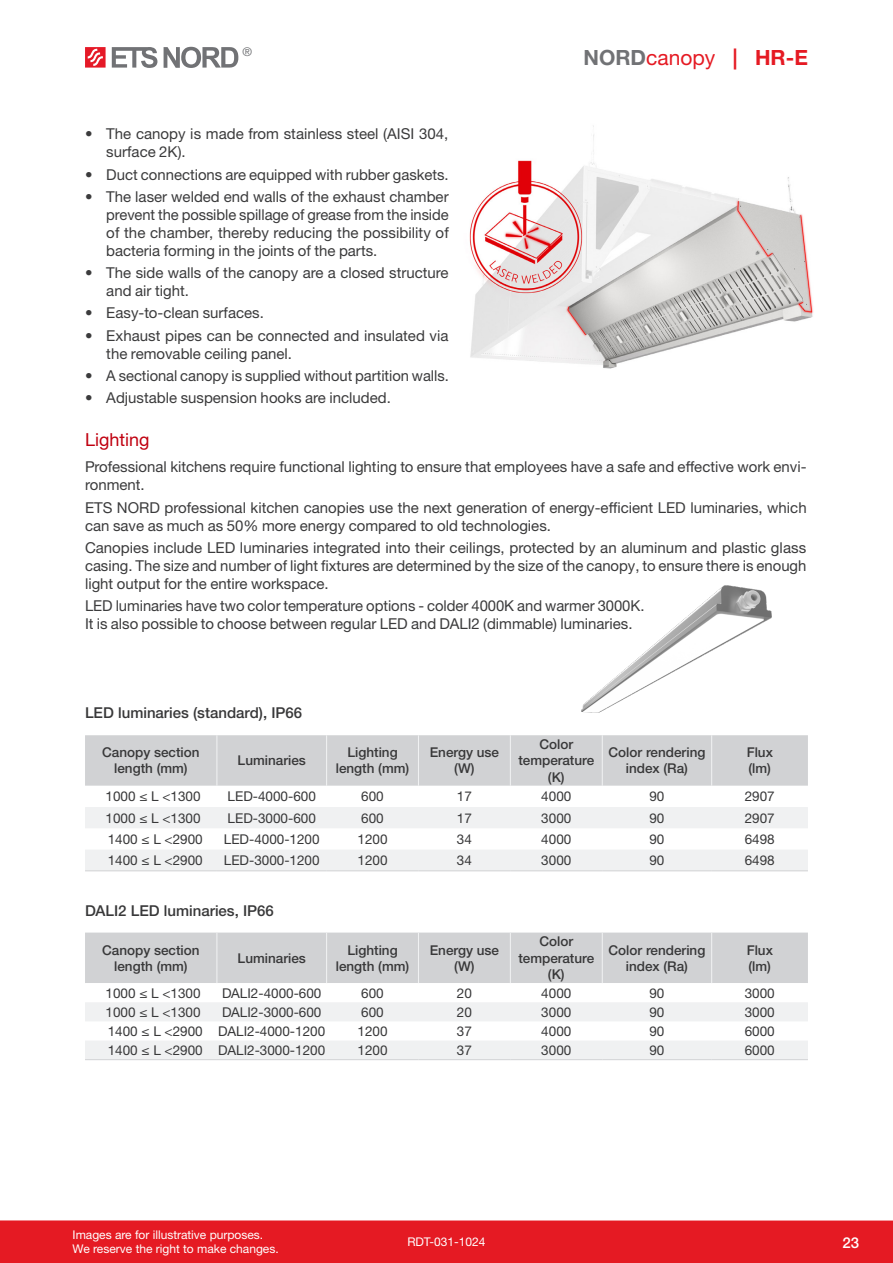
<style>
.page{position:relative;width:893px;height:1263px;background:#fff}
.page>*{position:absolute;margin:0;border:0;box-sizing:border-box;transform-origin:0 0}
.t1{font:21px "Helvetica Neue LTW1 G";color:#e51a23}
.Pealkiri{font:18px "Helvetica Neue LTW1 G";color:#c00010}
.Tekst{font:15px/18px "Helvetica Neue LTW1 G";color:#3b3b3c}
.Näidis{font:500 15px "Helvetica Neue LTW1 G";color:#383839}
.t2{font:500 15px "Helvetica Neue LTW1 G";color:#fff}
.Tabeltekst{font:13.5px "Helvetica Neue LTW1 G";color:#383839}
.Tabeli_päis{font:500 13.5px/16.2px "Helvetica Neue LTW1 G";color:#383839;text-align:center}
.t3{font:12px/14.4px "Helvetica Neue LTW1 G";color:#fff}
.t4{font:12px "Helvetica Neue LTW1 G";color:#717275}
.s1{font-weight:700;color:#717275}
.s2{font-weight:700}
</style>
<div class="page">
<div style="left:0;top:1220px;width:893px;height:43px;background:#e51a23"></div>
<svg style="left:85px;top:47px;width:21px;height:21px"></svg>
<svg style="left:112px;top:47px;width:45px;height:21px"></svg>
<svg style="left:164px;top:47px;width:74px;height:21px"></svg>
<img style="left:469px;top:126px;width:345px;height:243px">
<div style="left:85px;top:735px;width:723px;height:51px;background:#d1d2d4"></div>
<svg style="left:85px;top:807px;width:723px;height:63px;fill:#f0f1f2"></svg>
<hr style="left:85px;top:870px;width:132px;height:1px;background:#d1d2d4">
<hr style="left:217px;top:870px;width:110px;height:1px;background:#d1d2d4">
<hr style="left:327px;top:870px;width:91px;height:1px;background:#d1d2d4">
<hr style="left:418px;top:870px;width:92px;height:1px;background:#d1d2d4">
<hr style="left:510px;top:870px;width:92px;height:1px;background:#d1d2d4">
<hr style="left:602px;top:870px;width:110px;height:1px;background:#d1d2d4">
<hr style="left:712px;top:870px;width:96px;height:1px;background:#d1d2d4">
<hr style="left:216px;top:735px;width:1px;height:51px;background:#f0f1f2">
<hr style="left:326px;top:735px;width:1px;height:51px;background:#f0f1f2">
<hr style="left:418px;top:735px;width:1px;height:51px;background:#f0f1f2">
<hr style="left:510px;top:735px;width:1px;height:51px;background:#f0f1f2">
<hr style="left:602px;top:735px;width:1px;height:51px;background:#f0f1f2">
<hr style="left:711px;top:735px;width:1px;height:51px;background:#f0f1f2">
<svg style="left:85px;top:932px;width:723px;height:127px"></svg>
<hr style="left:85px;top:1059px;width:132px;height:1px;background:#d1d2d4">
<hr style="left:217px;top:1059px;width:110px;height:1px;background:#d1d2d4">
<hr style="left:327px;top:1059px;width:91px;height:1px;background:#d1d2d4">
<hr style="left:418px;top:1059px;width:92px;height:1px;background:#d1d2d4">
<hr style="left:510px;top:1059px;width:92px;height:1px;background:#d1d2d4">
<hr style="left:602px;top:1059px;width:110px;height:1px;background:#d1d2d4">
<hr style="left:712px;top:1059px;width:96px;height:1px;background:#d1d2d4">
<hr style="left:216px;top:932px;width:1px;height:51px;background:#f0f1f2">
<hr style="left:326px;top:932px;width:1px;height:51px;background:#f0f1f2">
<hr style="left:418px;top:932px;width:1px;height:51px;background:#f0f1f2">
<hr style="left:510px;top:932px;width:1px;height:51px;background:#f0f1f2">
<hr style="left:602px;top:932px;width:1px;height:51px;background:#f0f1f2">
<hr style="left:711px;top:932px;width:1px;height:51px;background:#f0f1f2">
<img style="left:561px;top:585px;width:247px;height:153px">
<p class="t4" style="left:242px;top:44px;width:11px">®</p>
<p class="t1" style="left:583px;top:44px;width:226px"><span class="s1">NORD</span>canopy <span class="s2">| HR-E</span></p>
<p class="Tekst" style="left:106px;top:125px;width:344px;text-indent:-21px">• The canopy is made from stainless steel (AISI 304, surface 2K).</p>
<p class="Tekst" style="left:85px;top:165px;width:365px">• Duct connections are equipped with rubber gaskets.</p>
<p class="Tekst" style="left:106px;top:187px;width:344px;text-align:justify;text-indent:-21px">• The laser welded end walls of the exhaust chamber prevent the possible spillage of grease from the inside of the chamber, thereby reducing the possibility of bacteria forming in the joints of the parts.</p>
<p class="Tekst" style="left:106px;top:264px;width:344px;text-indent:-21px">• The side walls of the canopy are a closed structure and air tight.</p>
<p class="Tekst" style="left:85px;top:304px;width:180px">• Easy-to-clean surfaces.</p>
<p class="Tekst" style="left:106px;top:326px;width:344px;text-indent:-21px">• Exhaust pipes can be connected and insulated via the removable ceiling panel.</p>
<p class="Tekst" style="left:85px;top:366px;width:365px">• A sectional canopy is supplied without partition walls.</p>
<p class="Tekst" style="left:85px;top:389px;width:307px">• Adjustable suspension hooks are included.</p>
<p class="Pealkiri" style="left:85px;top:428px;width:66px">Lighting</p>
<p class="Tekst" style="left:85px;top:458px;width:723px">Professional kitchens require functional lighting to ensure that employees have a safe and effective work envi&shy;ronment.</p>
<p class="Tekst" style="left:85px;top:498px;width:723px">ETS NORD professional kitchen canopies use the next generation of energy-efficient LED luminaries, which can save as much as 50% more energy compared to old technologies.</p>
<p class="Tekst" style="left:85px;top:538px;width:723px;text-align:justify">Canopies include LED luminaries integrated into their ceilings, protected by an aluminum and plastic glass casing. The size and number of light fixtures are determined by the size of the canopy, to ensure there is enough light output for the entire workspace.</p>
<p class="Tekst" style="left:85px;top:597px;width:561px">LED luminaries have two color temperature options - colder 4000K and warmer 3000K.<br>It is also possible to choose between regular LED and DALI2 (dimmable) luminaries.</p>
<p class="Näidis" style="left:85px;top:704px;width:219px">LED luminaries (standard), IP66</p>
<p class="Tabeli_päis" style="left:102px;top:744px;width:99px">Canopy section length (mm)</p>
<p class="Tabeli_päis" style="left:238px;top:752px;width:70px">Luminaries</p>
<p class="Tabeli_päis" style="left:336px;top:744px;width:75px">Lighting length (mm)</p>
<p class="Tabeli_päis" style="left:430px;top:744px;width:71px">Energy use (W)</p>
<p class="Tabeli_päis" style="left:539px;top:736px;width:35px">Color</p>
<p class="Tabeli_päis" style="left:518px;top:752px;width:77px">temperature (K)</p>
<p class="Tabeli_päis" style="left:608px;top:744px;width:98px">Color rendering index (Ra)</p>
<p class="Tabeli_päis" style="left:747px;top:744px;width:28px">Flux</p>
<p class="Tabeli_päis" style="left:748px;top:760px;width:24px">(lm)</p>
<p class="Tabeltekst" style="left:106px;top:788px;width:97px">1000 ≤ L &lt;1300</p>
<p class="Tabeltekst" style="left:228px;top:788px;width:90px">LED-4000-600</p>
<p class="Tabeltekst" style="left:361px;top:788px;width:24px">600</p>
<p class="Tabeltekst" style="left:457px;top:788px;width:17px">17</p>
<p class="Tabeltekst" style="left:541px;top:788px;width:32px">4000</p>
<p class="Tabeltekst" style="left:649px;top:788px;width:17px">90</p>
<p class="Tabeltekst" style="left:745px;top:788px;width:32px">2907</p>
<p class="Tabeltekst" style="left:106px;top:809px;width:97px">1000 ≤ L &lt;1300</p>
<p class="Tabeltekst" style="left:228px;top:809px;width:90px">LED-3000-600</p>
<p class="Tabeltekst" style="left:361px;top:809px;width:24px">600</p>
<p class="Tabeltekst" style="left:457px;top:809px;width:17px">17</p>
<p class="Tabeltekst" style="left:541px;top:809px;width:32px">3000</p>
<p class="Tabeltekst" style="left:649px;top:809px;width:17px">90</p>
<p class="Tabeltekst" style="left:745px;top:809px;width:32px">2907</p>
<p class="Tabeltekst" style="left:108px;top:831px;width:97px">1400 ≤ L &lt;2900</p>
<p class="Tabeltekst" style="left:224px;top:831px;width:97px">LED-4000-1200</p>
<p class="Tabeltekst" style="left:357px;top:831px;width:32px">1200</p>
<p class="Tabeltekst" style="left:457px;top:831px;width:17px">34</p>
<p class="Tabeltekst" style="left:541px;top:831px;width:32px">4000</p>
<p class="Tabeltekst" style="left:649px;top:831px;width:17px">90</p>
<p class="Tabeltekst" style="left:745px;top:831px;width:32px">6498</p>
<p class="Tabeltekst" style="left:108px;top:852px;width:97px">1400 ≤ L &lt;2900</p>
<p class="Tabeltekst" style="left:224px;top:852px;width:97px">LED-3000-1200</p>
<p class="Tabeltekst" style="left:357px;top:852px;width:32px">1200</p>
<p class="Tabeltekst" style="left:457px;top:852px;width:17px">34</p>
<p class="Tabeltekst" style="left:541px;top:852px;width:32px">3000</p>
<p class="Tabeltekst" style="left:649px;top:852px;width:17px">90</p>
<p class="Tabeltekst" style="left:745px;top:852px;width:32px">6498</p>
<p class="Näidis" style="left:85px;top:901px;width:190px">DALI2 LED luminaries, IP66</p>
<p class="Tabeli_päis" style="left:102px;top:942px;width:99px">Canopy section length (mm)</p>
<p class="Tabeli_päis" style="left:238px;top:950px;width:70px">Luminaries</p>
<p class="Tabeli_päis" style="left:336px;top:942px;width:75px">Lighting length (mm)</p>
<p class="Tabeli_päis" style="left:430px;top:942px;width:71px">Energy use (W)</p>
<p class="Tabeli_päis" style="left:539px;top:933px;width:35px">Color</p>
<p class="Tabeli_päis" style="left:518px;top:950px;width:77px">temperature (K)</p>
<p class="Tabeli_päis" style="left:608px;top:942px;width:98px">Color rendering index (Ra)</p>
<p class="Tabeli_päis" style="left:747px;top:942px;width:28px">Flux</p>
<p class="Tabeli_päis" style="left:748px;top:958px;width:24px">(lm)</p>
<p class="Tabeltekst" style="left:106px;top:984px;width:97px">1000 ≤ L &lt;1300</p>
<p class="Tabeltekst" style="left:222px;top:984px;width:101px">DALI2-4000-600</p>
<p class="Tabeltekst" style="left:361px;top:984px;width:24px">600</p>
<p class="Tabeltekst" style="left:457px;top:984px;width:17px">20</p>
<p class="Tabeltekst" style="left:541px;top:984px;width:32px">4000</p>
<p class="Tabeltekst" style="left:649px;top:984px;width:17px">90</p>
<p class="Tabeltekst" style="left:745px;top:984px;width:32px">3000</p>
<p class="Tabeltekst" style="left:106px;top:1003px;width:97px">1000 ≤ L &lt;1300</p>
<p class="Tabeltekst" style="left:222px;top:1003px;width:101px">DALI2-3000-600</p>
<p class="Tabeltekst" style="left:361px;top:1003px;width:24px">600</p>
<p class="Tabeltekst" style="left:457px;top:1003px;width:17px">20</p>
<p class="Tabeltekst" style="left:541px;top:1003px;width:32px">3000</p>
<p class="Tabeltekst" style="left:649px;top:1003px;width:17px">90</p>
<p class="Tabeltekst" style="left:745px;top:1003px;width:32px">3000</p>
<p class="Tabeltekst" style="left:108px;top:1023px;width:97px">1400 ≤ L &lt;2900</p>
<p class="Tabeltekst" style="left:218px;top:1023px;width:108px">DALI2-4000-1200</p>
<p class="Tabeltekst" style="left:357px;top:1023px;width:32px">1200</p>
<p class="Tabeltekst" style="left:457px;top:1023px;width:17px">37</p>
<p class="Tabeltekst" style="left:541px;top:1023px;width:32px">4000</p>
<p class="Tabeltekst" style="left:649px;top:1023px;width:17px">90</p>
<p class="Tabeltekst" style="left:745px;top:1023px;width:32px">6000</p>
<p class="Tabeltekst" style="left:108px;top:1042px;width:97px">1400 ≤ L &lt;2900</p>
<p class="Tabeltekst" style="left:218px;top:1042px;width:108px">DALI2-3000-1200</p>
<p class="Tabeltekst" style="left:357px;top:1042px;width:32px">1200</p>
<p class="Tabeltekst" style="left:457px;top:1042px;width:17px">37</p>
<p class="Tabeltekst" style="left:541px;top:1042px;width:32px">3000</p>
<p class="Tabeltekst" style="left:649px;top:1042px;width:17px">90</p>
<p class="Tabeltekst" style="left:745px;top:1042px;width:32px">6000</p>
<p class="t3" style="left:73px;top:1227px;width:208px">Images are for illustrative purposes.<br>We reserve the right to make changes.</p>
<p class="t3" style="left:407px;top:1235px;width:80px">RDT-031-1024</p>
<p class="t2" style="left:842px;top:1233px;width:18px">23</p>
</div>
